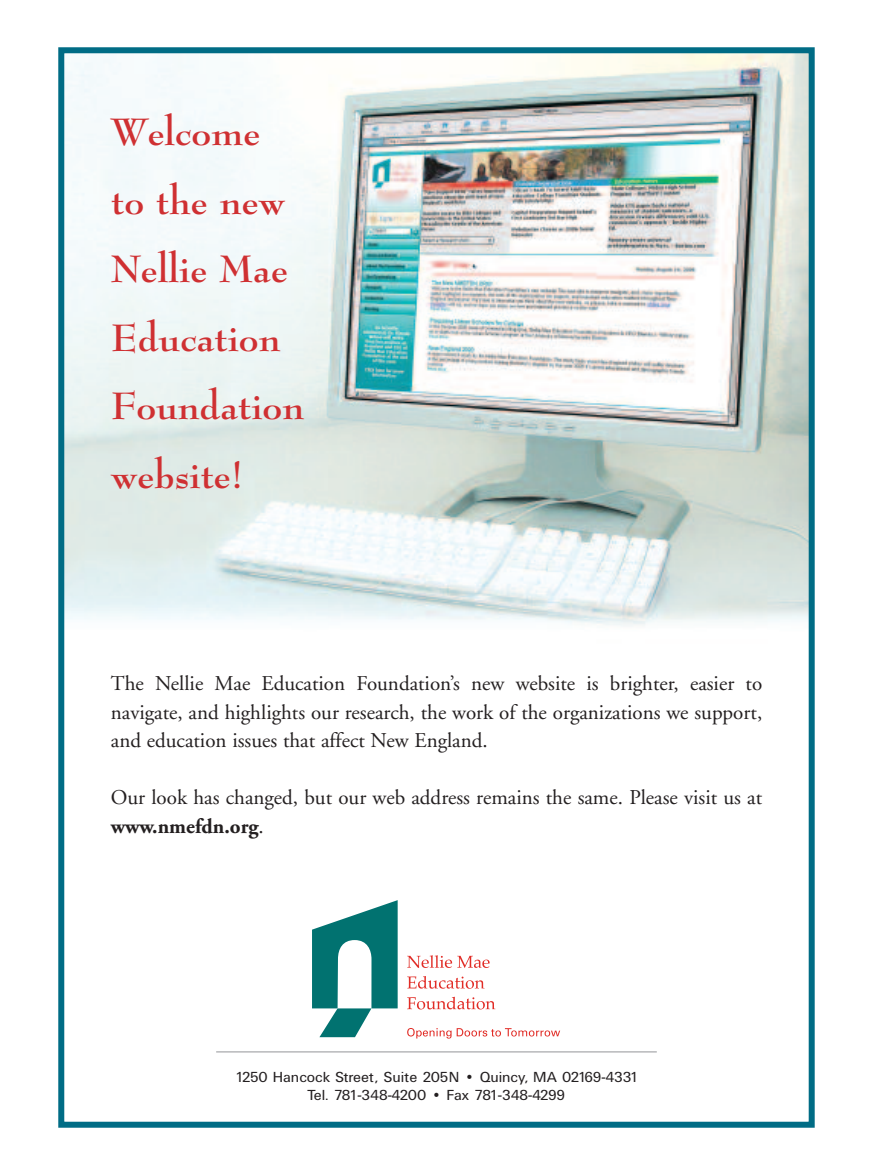
<style>
.page{position:relative;width:878px;height:1175px;background:#fff}
.page>*{position:absolute;margin:0;border:0;box-sizing:border-box;transform-origin:0 0}
.t1{font:37.35px/68.4px "Bernhard Modern Bold+OFOUYS";color:#cf3032}
.t2{font:21px/28.5px "Adobe Garamond Regular+QWXIDE";color:#231f20;text-align:justify}
.t3{font:21px "Adobe Garamond Bold+ZPVTBW";color:#231f20}
.t4{font:15.15px/18.1px "Univers DTC+BGGPRO";letter-spacing:-.025em;color:#231f20;text-align:center}
.s1{font-family:"Adobe Garamond Regular+QWXIDE"}
</style>
<div class="page">
<img style="left:65px;top:54px;width:742px;height:572px">
<svg style="left:407px;top:955px;width:82px;height:13px"></svg>
<svg style="left:407px;top:976px;width:77px;height:12px"></svg>
<svg style="left:407px;top:996px;width:88px;height:13px"></svg>
<svg style="left:312px;top:900px;width:85px;height:137px"></svg>
<svg style="left:407px;top:1028px;width:153px;height:10px"></svg>
<hr style="left:216px;top:1051px;width:440px;height:1px;background:#939598">
<div style="left:58px;top:47px;width:756px;height:1080px;border:6px solid #006c85"></div>
<h1 class="t1" style="left:111px;top:99px;width:195px">Welcome<br>to the new<br>Nellie Mae<br>Education<br>Foundation website!</h1>
<p class="t2" style="left:111px;top:671px;width:653px">The Nellie Mae Education Foundation’s new website is brighter, easier to navigate, and highlights our research, the work of the organizations we support, and education issues that affect New England.</p>
<p class="t2" style="left:111px;top:785px;width:653px">Our look has changed, but our web address remains the same. Please visit us at</p>
<p class="t3" style="left:111px;top:818px;width:154px">www.nmefdn.org<span class="s1">.</span></p>
<p class="t4" style="left:234px;top:1069px;width:405px">1250 Hancock Street, Suite 205N • Quincy, MA 02169-4331<br>Tel. 781-348-4200 • Fax 781-348-4299</p>
</div>
